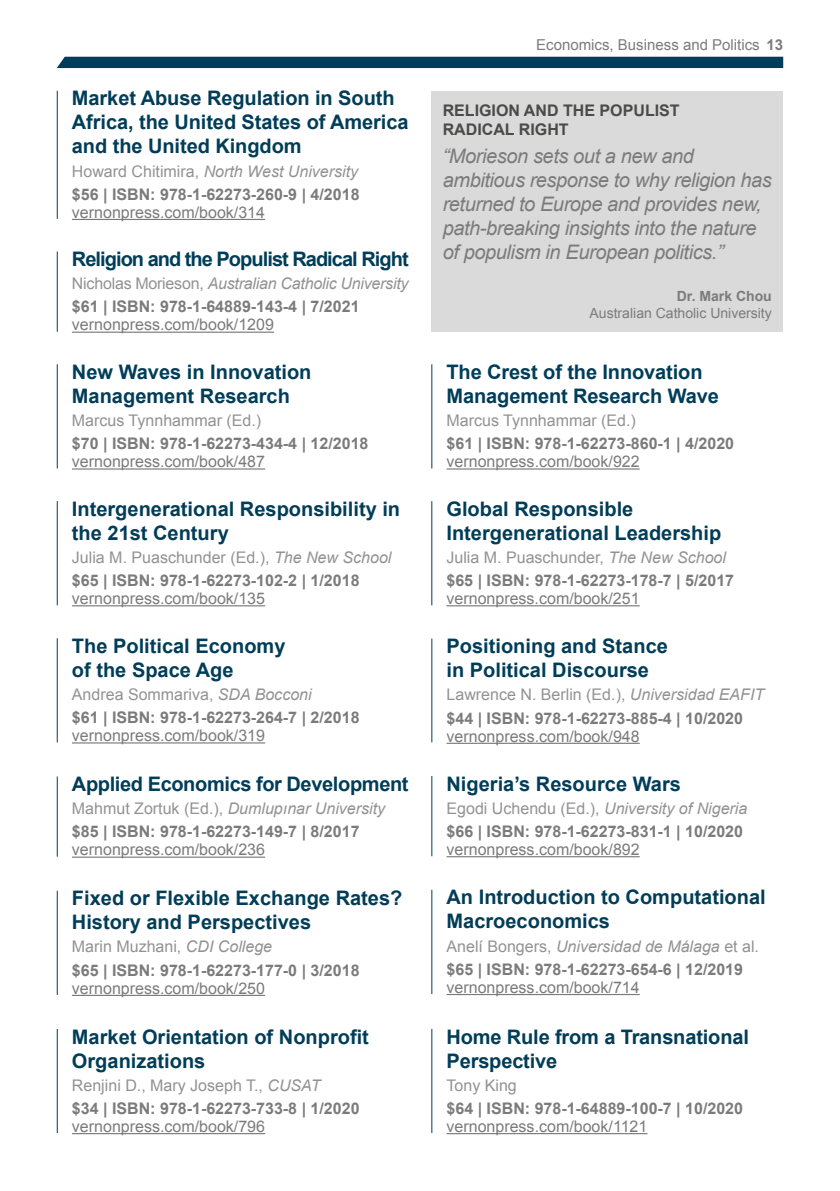
<style>
.page{position:relative;width:840px;height:1191px;background:#fff}
.page>*{position:absolute;margin:0;border:0;box-sizing:border-box;transform-origin:0 0}
.t1{font:700 20px/24px "Arial";color:#003d58}
.t2{font:italic 20px/24px "Arial";letter-spacing:-.02em;color:#7c7b7b}
.t3{font:700 20px "Arial";letter-spacing:-.05em;color:#003d58}
.t4{font:700 20px "Arial";letter-spacing:-.02em;color:#003d58}
.t5{font:700 16px/23.2px "Arial";color:#7c7b7b}
.t6{font:16px "Arial";color:#7c7b7b}
.t7{font:16px "Arial";color:#929292}
.t8{font:700 16px/19.2px "Arial";color:#4a4a49}
.t9{font:15px "Arial";color:#7c7b7b}
.t10{font:14px "Arial";color:#7c7b7b}
.t11{font:700 14px "Arial";color:#7c7b7b}
.s1{font-weight:400;color:#929292}
.s2{font-weight:400;font-style:italic;color:#929292}
.s3{font-weight:700}
</style>
<div class="page">
<div style="left:57px;top:57px;width:725px;height:11px;background:#003d58"></div>
<div style="left:431px;top:91px;width:351px;height:241px;background:#dadada"></div>
<hr style="left:446px;top:1133px;width:201px;height:1px;background:#7c7b7b">
<hr style="left:431px;top:1029px;width:1px;height:104px;background:#003d58">
<hr style="left:446px;top:468px;width:193px;height:1px;background:#7c7b7b">
<hr style="left:431px;top:364px;width:1px;height:104px;background:#003d58">
<hr style="left:446px;top:994px;width:193px;height:1px;background:#7c7b7b">
<hr style="left:431px;top:890px;width:1px;height:104px;background:#003d58">
<hr style="left:72px;top:331px;width:202px;height:2px;background:#7c7b7b">
<hr style="left:57px;top:251px;width:1px;height:81px;background:#003d58">
<hr style="left:446px;top:856px;width:193px;height:1px;background:#7c7b7b">
<hr style="left:431px;top:776px;width:1px;height:80px;background:#003d58">
<hr style="left:72px;top:219px;width:193px;height:1px;background:#7c7b7b">
<hr style="left:57px;top:91px;width:1px;height:128px;background:#003d58">
<hr style="left:72px;top:1133px;width:193px;height:1px;background:#7c7b7b">
<hr style="left:57px;top:1029px;width:1px;height:104px;background:#003d58">
<hr style="left:431px;top:501px;width:1px;height:104px;background:#003d58">
<hr style="left:446px;top:605px;width:193px;height:1px;background:#7c7b7b">
<hr style="left:57px;top:638px;width:1px;height:104px;background:#003d58">
<hr style="left:72px;top:742px;width:193px;height:1px;background:#7c7b7b">
<hr style="left:57px;top:776px;width:1px;height:80px;background:#003d58">
<hr style="left:72px;top:856px;width:193px;height:1px;background:#7c7b7b">
<hr style="left:57px;top:364px;width:1px;height:104px;background:#003d58">
<hr style="left:72px;top:468px;width:193px;height:1px;background:#7c7b7b">
<hr style="left:431px;top:638px;width:1px;height:104px;background:#003d58">
<hr style="left:446px;top:742px;width:193px;height:2px;background:#7c7b7b">
<hr style="left:57px;top:890px;width:1px;height:105px;background:#003d58">
<hr style="left:72px;top:994px;width:193px;height:2px;background:#7c7b7b">
<hr style="left:57px;top:501px;width:1px;height:104px;background:#003d58">
<hr style="left:72px;top:605px;width:193px;height:1px;background:#7c7b7b">
<p class="t1" style="left:72px;top:87px;width:338px">Market Abuse Regulation in South<br>Africa, the United States of America and the United Kingdom</p>
<p class="t5" style="left:72px;top:160px;width:289px"><span class="s1">Howard Chitimira,</span> <span class="s2">North West University </span>$56 | ISBN: 978-1-62273-260-9 | 4/2018</p>
<p class="t6" style="left:72px;top:202px;width:194px">vernonpress.com/book/314</p>
<p class="t3" style="left:72px;top:246px;width:338px">Religion and the Populist Radical Right</p>
<p class="t5" style="left:72px;top:273px;width:338px"><span class="s1">Nicholas Morieson,</span> <span class="s2">Australian Catholic University </span>$61 | ISBN: 978-1-64889-143-4 | 7/2021</p>
<p class="t6" style="left:72px;top:314px;width:203px">vernonpress.com/book/1209</p>
<p class="t1" style="left:72px;top:360px;width:241px">New Waves in Innovation<br>Management Research</p>
<p class="t7" style="left:72px;top:410px;width:191px">Marcus Tynnhammar (Ed.)</p>
<p class="t5" style="left:72px;top:432px;width:298px">$70 | ISBN: 978-1-62273-434-4 | 12/2018</p>
<p class="t6" style="left:72px;top:451px;width:194px">vernonpress.com/book/487</p>
<p class="t1" style="left:72px;top:497px;width:329px">Intergenerational Responsibility in the 21st Century</p>
<p class="t5" style="left:72px;top:546px;width:321px"><span class="s1">Julia M. Puaschunder (Ed.),</span> <span class="s2">The New School </span>$65 | ISBN: 978-1-62273-102-2 | 1/2018</p>
<p class="t6" style="left:72px;top:588px;width:194px">vernonpress.com/book/135</p>
<p class="t1" style="left:72px;top:634px;width:215px">The Political Economy of the Space Age</p>
<p class="t5" style="left:72px;top:683px;width:289px"><span class="s1">Andrea Sommariva,</span> <span class="s2">SDA Bocconi<br></span>$61 | ISBN: 978-1-62273-264-7 | 2/2018</p>
<p class="t6" style="left:72px;top:725px;width:194px">vernonpress.com/book/319</p>
<p class="t4" style="left:72px;top:771px;width:338px">Applied Economics for Development</p>
<p class="t5" style="left:72px;top:797px;width:314px"><span class="s1">Mahmut Zortuk (Ed.),</span> <span class="s2">Dumlupınar University </span>$85 | ISBN: 978-1-62273-149-7 | 8/2017</p>
<p class="t6" style="left:72px;top:839px;width:194px">vernonpress.com/book/236</p>
<p class="t1" style="left:72px;top:887px;width:332px">Fixed or Flexible Exchange Rates?<br>History and Perspectives</p>
<p class="t5" style="left:72px;top:935px;width:289px"><span class="s1">Marin Muzhani,</span> <span class="s2">CDI College<br></span>$65 | ISBN: 978-1-62273-177-0 | 3/2018</p>
<p class="t6" style="left:72px;top:977px;width:194px">vernonpress.com/book/250</p>
<p class="t1" style="left:72px;top:1025px;width:298px">Market Orientation of Nonprofit<br>Organizations</p>
<p class="t5" style="left:72px;top:1074px;width:289px"><span class="s1">Renjini D., Mary Joseph T.,</span> <span class="s2">CUSAT<br></span>$34 | ISBN: 978-1-62273-733-8 | 1/2020</p>
<p class="t6" style="left:72px;top:1115px;width:194px">vernonpress.com/book/796</p>
<p class="t9" style="left:536px;top:35px;width:248px">Economics, Business and Politics <span class="s3">13</span></p>
<p class="t8" style="left:442px;top:101px;width:238px">RELIGION AND THE POPULIST<br>RADICAL RIGHT</p>
<p class="t2" style="left:442px;top:145px;width:330px">“Morieson sets out a new and ambitious response to why religion has returned to Europe and provides new, path-breaking insights into the nature of populism in European politics.”</p>
<p class="t11" style="left:676px;top:287px;width:96px">Dr. Mark Chou</p>
<p class="t10" style="left:589px;top:304px;width:184px">Australian Catholic University</p>
<p class="t1" style="left:446px;top:360px;width:274px">The Crest of the Innovation<br>Management Research Wave</p>
<p class="t7" style="left:446px;top:410px;width:191px">Marcus Tynnhammar (Ed.)</p>
<p class="t5" style="left:446px;top:432px;width:289px">$61 | ISBN: 978-1-62273-860-1 | 4/2020</p>
<p class="t6" style="left:446px;top:451px;width:194px">vernonpress.com/book/922</p>
<p class="t1" style="left:446px;top:497px;width:276px">Global Responsible<br>Intergenerational Leadership</p>
<p class="t5" style="left:446px;top:546px;width:289px"><span class="s1">Julia M. Puaschunder,</span> <span class="s2">The New School </span>$65 | ISBN: 978-1-62273-178-7 | 5/2017</p>
<p class="t6" style="left:446px;top:588px;width:194px">vernonpress.com/book/251</p>
<p class="t1" style="left:446px;top:635px;width:223px">Positioning and Stance in Political Discourse</p>
<p class="t5" style="left:446px;top:683px;width:319px"><span class="s1">Lawrence N. Berlin (Ed.),</span> <span class="s2">Universidad EAFIT </span>$44 | ISBN: 978-1-62273-885-4 | 10/2020</p>
<p class="t6" style="left:446px;top:725px;width:194px">vernonpress.com/book/948</p>
<p class="t1" style="left:446px;top:772px;width:236px">Nigeria’s Resource Wars</p>
<p class="t5" style="left:446px;top:797px;width:302px"><span class="s1">Egodi Uchendu (Ed.),</span> <span class="s2">University of Nigeria </span>$66 | ISBN: 978-1-62273-831-1 | 10/2020</p>
<p class="t6" style="left:446px;top:839px;width:194px">vernonpress.com/book/892</p>
<p class="t1" style="left:446px;top:886px;width:320px">An Introduction to Computational<br>Macroeconomics</p>
<p class="t5" style="left:446px;top:935px;width:314px"><span class="s1">Anelí Bongers,</span> <span class="s2">Universidad de Málaga</span> <span class="s1">et al. </span>$65 | ISBN: 978-1-62273-654-6 | 12/2019</p>
<p class="t6" style="left:446px;top:976px;width:194px">vernonpress.com/book/714</p>
<p class="t1" style="left:446px;top:1025px;width:304px">Home Rule from a Transnational<br>Perspective</p>
<p class="t7" style="left:446px;top:1074px;width:72px">Tony King</p>
<p class="t5" style="left:446px;top:1097px;width:298px">$64 | ISBN: 978-1-64889-100-7 | 10/2020</p>
<p class="t6" style="left:446px;top:1115px;width:202px">vernonpress.com/book/1121</p>
</div>
